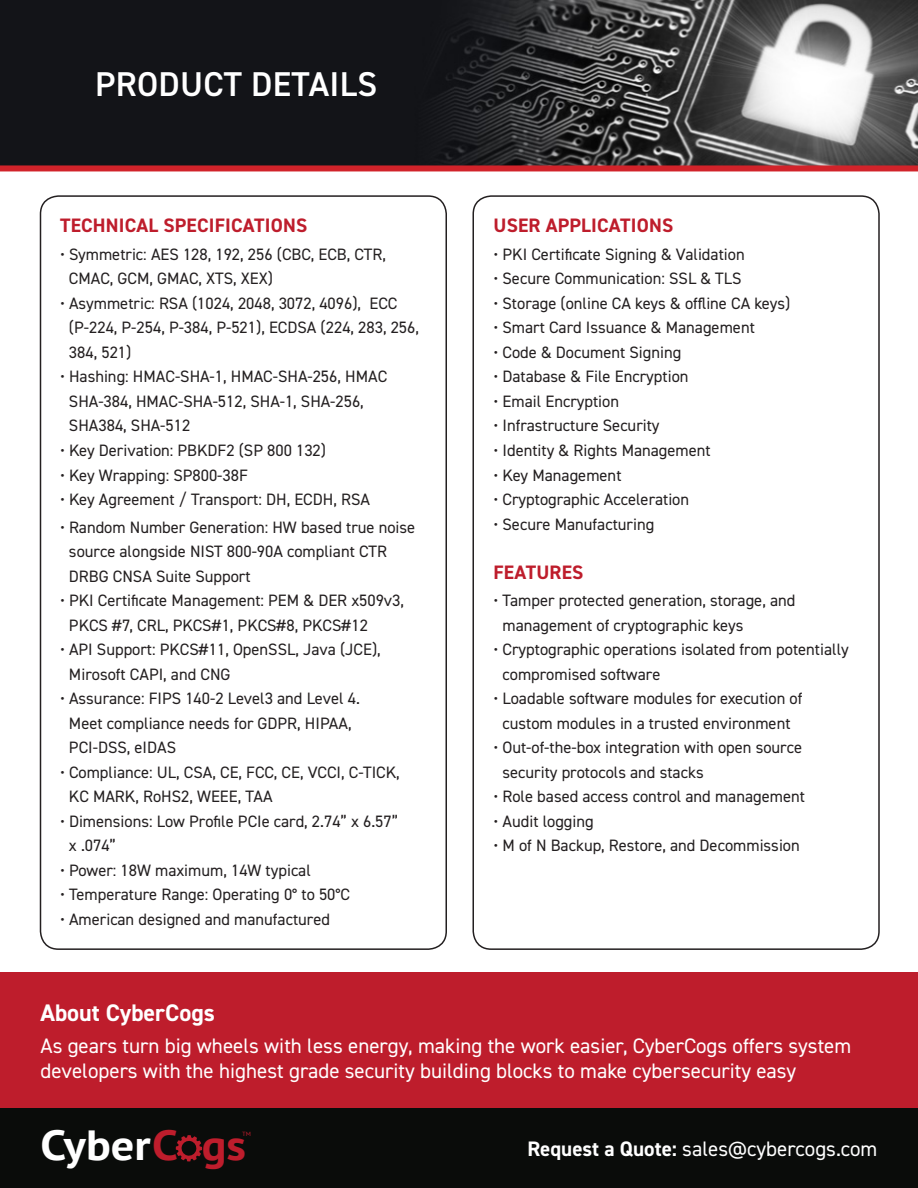
<style>
.page{position:relative;width:918px;height:1188px;background:#fff}
.page>*{position:absolute;margin:0;border:0;box-sizing:border-box;transform-origin:0 0}
.t1{font:700 42px "PT Sans";color:#fff;scale:1.1 1}
.t2{font:600 34.5px "DIN2014";letter-spacing:.01em;color:#fff}
.t3{font:700 24px "DIN2014";color:#fff}
.t4{font:21px/25.2px "DIN2014";color:#fff}
.t5{font:700 19.5px "DIN2014";letter-spacing:.01em;color:#be1d2c}
.t6{font:16.5px "DIN2014";color:#231f20}
.t7{font:6px "PT Sans";color:#be1d2c;scale:1.1 1}
.s1{color:#be1d2c}
.s2{font-weight:700}
</style>
<div class="page">
<img style="left:0;top:0;width:918px;height:165px">
<div style="left:0;top:165px;width:918px;height:6px;background:#d1232a"></div>
<div style="left:0;top:972px;width:918px;height:136px;background:#be1d2c"></div>
<div style="left:0;top:1108px;width:918px;height:80px;background:#0a0c0a"></div>
<svg style="left:176px;top:1135px;width:26px;height:26px"></svg>
<div style="left:40px;top:195px;width:407px;height:755px;border:2px solid #231f20;border-radius:18px"></div>
<div style="left:472px;top:195px;width:408px;height:755px;border:2px solid #231f20;border-radius:18px"></div>
<p class="t2" style="left:95px;top:61px;width:284px">PRODUCT DETAILS</p>
<p class="t5" style="left:60px;top:212px;width:249px">TECHNICAL SPECIFICATIONS</p>
<p class="t6" style="left:60px;top:244px;width:328px">• Symmetric: AES 128, 192, 256 (CBC, ECB, CTR,</p>
<p class="t6" style="left:69px;top:268px;width:206px">CMAC, GCM, GMAC, XTS, XEX)</p>
<p class="t6" style="left:60px;top:293px;width:339px">• Asymmetric: RSA (1024, 2048, 3072, 4096), ECC</p>
<p class="t6" style="left:69px;top:317px;width:352px">(P-224, P-254, P-384, P-521), ECDSA (224, 283, 256,</p>
<p class="t6" style="left:69px;top:342px;width:64px">384, 521)</p>
<p class="t6" style="left:60px;top:366px;width:329px">• Hashing: HMAC-SHA-1, HMAC-SHA-256, HMAC</p>
<p class="t6" style="left:69px;top:391px;width:296px">SHA-384, HMAC-SHA-512, SHA-1, SHA-256,</p>
<p class="t6" style="left:69px;top:416px;width:123px">SHA384, SHA-512</p>
<p class="t6" style="left:60px;top:440px;width:268px">• Key Derivation: PBKDF2 (SP 800 132)</p>
<p class="t6" style="left:60px;top:465px;width:189px">• Key Wrapping: SP800-38F</p>
<p class="t6" style="left:60px;top:489px;width:312px">• Key Agreement / Transport: DH, ECDH, RSA</p>
<p class="t6" style="left:60px;top:517px;width:357px">• Random Number Generation: HW based true noise</p>
<p class="t6" style="left:69px;top:541px;width:320px">source alongside NIST 800-90A compliant CTR</p>
<p class="t6" style="left:69px;top:566px;width:183px">DRBG CNSA Suite Support</p>
<p class="t6" style="left:60px;top:590px;width:346px">• PKI Certificate Management: PEM &amp; DER x509v3,</p>
<p class="t6" style="left:69px;top:615px;width:301px">PKCS #7, CRL, PKCS#1, PKCS#8, PKCS#12</p>
<p class="t6" style="left:60px;top:639px;width:322px">• API Support: PKCS#11, OpenSSL, Java (JCE),</p>
<p class="t6" style="left:69px;top:664px;width:163px">Mirosoft CAPI, and CNG</p>
<p class="t6" style="left:60px;top:688px;width:302px">• Assurance: FIPS 140-2 Level3 and Level 4.</p>
<p class="t6" style="left:69px;top:713px;width:284px">Meet compliance needs for GDPR, HIPAA,</p>
<p class="t6" style="left:69px;top:737px;width:109px">PCI-DSS, eIDAS</p>
<p class="t6" style="left:60px;top:762px;width:341px">• Compliance: UL, CSA, CE, FCC, CE, VCCI, C-TICK,</p>
<p class="t6" style="left:69px;top:786px;width:205px">KC MARK, RoHS2, WEEE, TAA</p>
<p class="t6" style="left:60px;top:811px;width:340px">• Dimensions: Low Profile PCIe card, 2.74” x 6.57”</p>
<p class="t6" style="left:69px;top:835px;width:49px">x .074”</p>
<p class="t6" style="left:60px;top:860px;width:252px">• Power: 18W maximum, 14W typical</p>
<p class="t6" style="left:60px;top:884px;width:292px">• Temperature Range: Operating 0° to 50°C</p>
<p class="t6" style="left:60px;top:909px;width:272px">• American designed and manufactured</p>
<p class="t5" style="left:494px;top:212px;width:181px">USER APPLICATIONS</p>
<p class="t6" style="left:494px;top:244px;width:253px">• PKI Certificate Signing &amp; Validation</p>
<p class="t6" style="left:494px;top:268px;width:250px">• Secure Communication: SSL &amp; TLS</p>
<p class="t6" style="left:494px;top:293px;width:298px">• Storage (online CA keys &amp; offline CA keys)</p>
<p class="t6" style="left:494px;top:317px;width:263px">• Smart Card Issuance &amp; Management</p>
<p class="t6" style="left:494px;top:342px;width:189px">• Code &amp; Document Signing</p>
<p class="t6" style="left:494px;top:366px;width:197px">• Database &amp; File Encryption</p>
<p class="t6" style="left:494px;top:391px;width:127px">• Email Encryption</p>
<p class="t6" style="left:494px;top:416px;width:168px">• Infrastructure Security</p>
<p class="t6" style="left:494px;top:440px;width:219px">• Identity &amp; Rights Management</p>
<p class="t6" style="left:494px;top:465px;width:130px">• Key Management</p>
<p class="t6" style="left:494px;top:489px;width:197px">• Cryptographic Acceleration</p>
<p class="t6" style="left:494px;top:514px;width:162px">• Secure Manufacturing</p>
<p class="t5" style="left:494px;top:559px;width:91px">FEATURES</p>
<p class="t6" style="left:494px;top:590px;width:303px">• Tamper protected generation, storage, and</p>
<p class="t6" style="left:502px;top:615px;width:243px">management of cryptographic keys</p>
<p class="t6" style="left:494px;top:639px;width:357px">• Cryptographic operations isolated from potentially</p>
<p class="t6" style="left:502px;top:664px;width:159px">compromised software</p>
<p class="t6" style="left:494px;top:688px;width:310px">• Loadable software modules for execution of</p>
<p class="t6" style="left:502px;top:713px;width:290px">custom modules in a trusted environment</p>
<p class="t6" style="left:494px;top:737px;width:310px">• Out-of-the-box integration with open source</p>
<p class="t6" style="left:502px;top:762px;width:203px">security protocols and stacks</p>
<p class="t6" style="left:494px;top:786px;width:313px">• Role based access control and management</p>
<p class="t6" style="left:494px;top:811px;width:102px">• Audit logging</p>
<p class="t6" style="left:494px;top:835px;width:308px">• M of N Backup, Restore, and Decommission</p>
<p class="t3" style="left:40px;top:997px;width:176px">About CyberCogs</p>
<p class="t4" style="left:40px;top:1033px;width:812px">As gears turn big wheels with less energy, making the work easier, CyberCogs offers system developers with the highest grade security building blocks to make cybersecurity easy</p>
<p class="t1" style="left:40px;top:1117px;width:188px">Cyber<span class="s1">C gs</span></p>
<p class="t7" style="left:242px;top:1130px;width:10px">TM</p>
<p class="t4" style="left:528px;top:1136px;width:351px"><span class="s2">Request a Quote:</span> sales@cybercogs.com</p>
</div>
